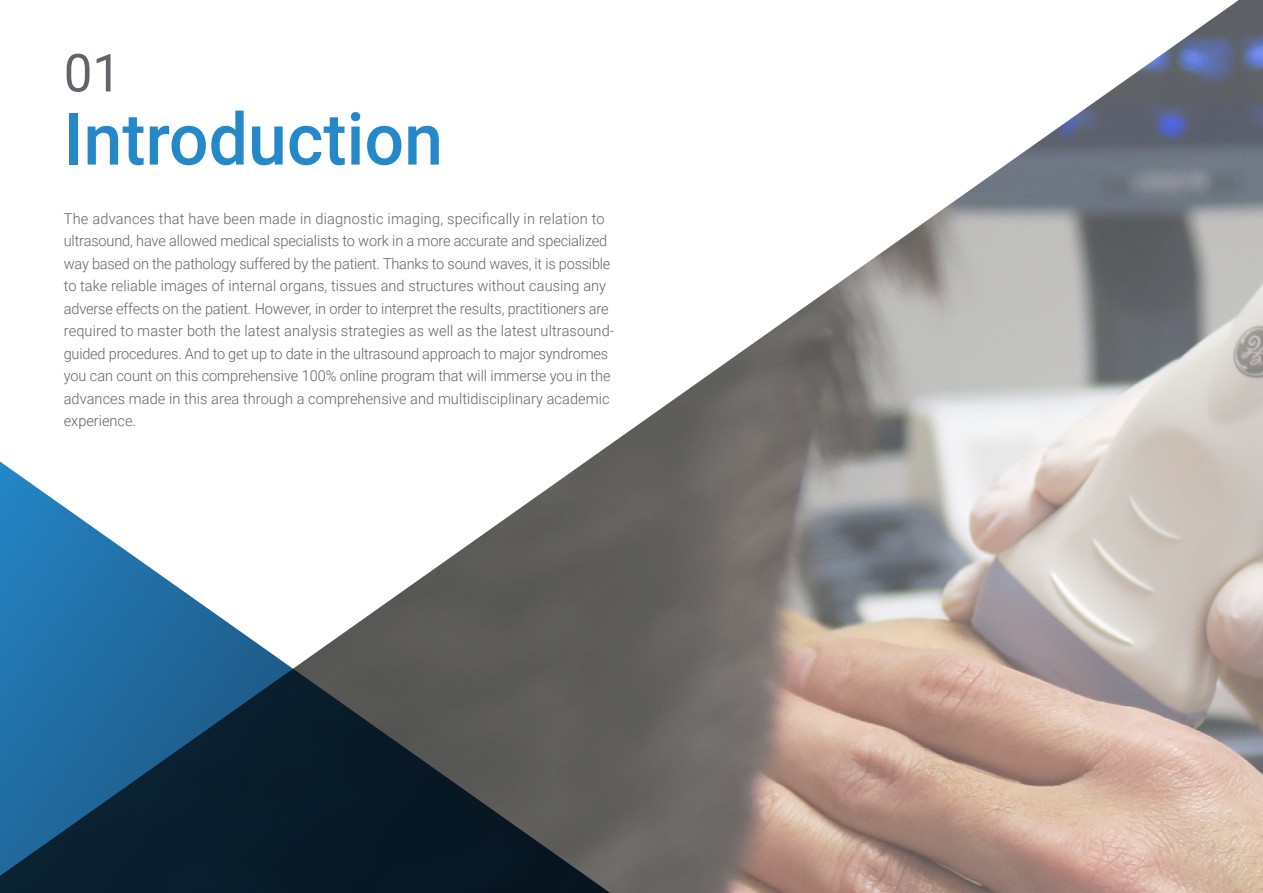
<style>
.page{position:relative;width:1263px;height:893px;background:#fff}
.page>*{position:absolute;margin:0;border:0;box-sizing:border-box;transform-origin:0 0}
.t1{font:500 72px "Roboto";color:#2488c9}
.t2{font:52.5px "Roboto";color:#61646a}
.t3{font:300 15px/22.5px "Roboto";letter-spacing:-.005em;color:#61646a}
</style>
<div class="page">
<img style="left:608px;top:0;width:655px;height:893px">
<svg style="left:0;top:446px;width:640px;height:447px"></svg>
<h2 class="t2" style="left:64px;top:36px;width:59px">01</h2>
<h1 class="t1" style="left:64px;top:89px;width:381px">Introduction</h1>
<p class="t3" style="left:64px;top:207px;width:552px">The advances that have been made in diagnostic imaging, specifically in relation to ultrasound, have allowed medical specialists to work in a more accurate and specialized way based on the pathology suffered by the patient. Thanks to sound waves, it is possible to take reliable images of internal organs, tissues and structures without causing any adverse effects on the patient. However, in order to interpret the results, practitioners are required to master both the latest analysis strategies as well as the latest ultrasound&shy;guided procedures. And to get up to date in the ultrasound approach to major syndromes you can count on this comprehensive 100% online program that will immerse you in the advances made in this area through a comprehensive and multidisciplinary academic experience.</p>
</div>
